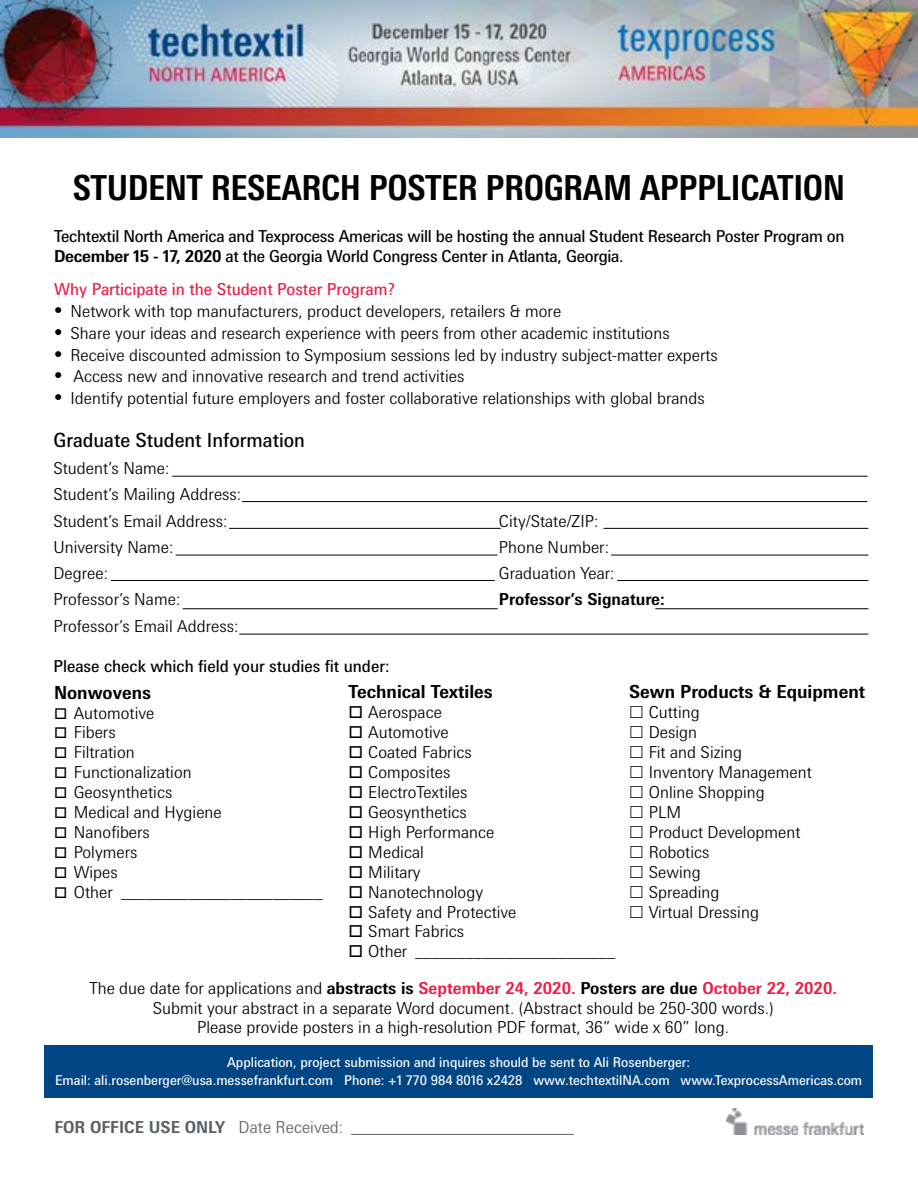
<style>
.page{position:relative;width:918px;height:1188px;background:#fff}
.page>*{position:absolute;margin:0;border:0;box-sizing:border-box;transform-origin:0 0}
.t1{font:700 condensed 34.5px "Messe Univers";letter-spacing:-.015em;color:#000101}
.t2{font:19.5px "Messe Univers";color:#000}
.t3{font:700 18px "Messe Univers";color:#000}
.t4{font:300 16.5px/20px "Messe Univers";color:#000}
.t5{font:16.5px/19.8px "Messe Univers";letter-spacing:-.015em;color:#000}
.t6{font:16.5px "Messe Univers";color:#eb1f47}
.t7{font:700 16.5px "Messe Univers";color:#576066}
.t8{font:700 16.5px "Messe Univers";color:#000}
.t9{font:300 16.35px "Messe Univers";color:#000}
.t10{font:13.5px/18px "Messe Univers";color:#fff;text-align:center}
.s1{font-weight:700}
.s2{font-size:16.5px}
.s3{font-weight:700;color:#eb1f47}
.s4{font-weight:300}
</style>
<div class="page">
<div style="left:44px;top:1045px;width:829px;height:53px;background:#004584"></div>
<img style="left:726px;top:1108px;width:138px;height:26px">
<hr style="left:172px;top:476px;width:695px;height:1px;background:#000">
<hr style="left:242px;top:501px;width:625px;height:1px;background:#000">
<hr style="left:229px;top:528px;width:272px;height:1px;background:#000">
<hr style="left:603px;top:528px;width:265px;height:1px;background:#000">
<hr style="left:176px;top:555px;width:321px;height:1px;background:#000">
<hr style="left:611px;top:555px;width:257px;height:1px;background:#000">
<hr style="left:111px;top:580px;width:384px;height:1px;background:#000">
<hr style="left:617px;top:580px;width:251px;height:1px;background:#000">
<hr style="left:183px;top:608px;width:315px;height:1px;background:#000">
<hr style="left:655px;top:608px;width:213px;height:1px;background:#000">
<hr style="left:239px;top:634px;width:629px;height:1px;background:#000">
<hr style="left:351px;top:1134px;width:223px;height:1px;background:#576066">
<img style="left:0;top:0;width:918px;height:138px">
<h1 class="t1" style="left:73px;top:167px;width:774px">STUDENT RESEARCH POSTER PROGRAM APPPLICATION</h1>
<p class="t5" style="left:54px;top:226px;width:792px">Techtextil North America and Texprocess Americas will be hosting the annual Student Research Poster Program on<br><span class="s1">December 15 - 17, 2020</span> at the Georgia World Congress Center in Atlanta, Georgia.</p>
<p class="t6" style="left:54px;top:279px;width:343px">Why Participate in the Student Poster Program?</p>
<p class="t4" style="left:54px;top:301px;width:509px">• Network with top manufacturers, product developers, retailers &amp; more</p>
<p class="t4" style="left:54px;top:323px;width:617px">• Share your ideas and research experience with peers from other academic institutions</p>
<p class="t4" style="left:54px;top:344px;width:665px">• Receive discounted admission to Symposium sessions led by industry subject-matter experts</p>
<p class="t4" style="left:54px;top:366px;width:412px">• Access new and innovative research and trend activities</p>
<p class="t4" style="left:54px;top:388px;width:652px">• Identify potential future employers and foster collaborative relationships with global brands</p>
<p class="t2" style="left:53px;top:428px;width:253px">Graduate Student Information</p>
<p class="t4" style="left:53px;top:455px;width:189px;line-height:26.2px">Student’s Name:<br>Student’s Mailing Address:<br>Student’s Email Address:</p>
<p class="t4" style="left:499px;top:510px;width:101px">City/State/ZIP:</p>
<p class="t4" style="left:53px;top:537px;width:122px">University Name:</p>
<p class="t4" style="left:499px;top:537px;width:112px">Phone Number:</p>
<p class="t4" style="left:53px;top:563px;width:56px">Degree:</p>
<p class="t4" style="left:499px;top:563px;width:117px">Graduation Year:</p>
<p class="t4" style="left:53px;top:589px;width:128px">Professor’s Name:</p>
<p class="t8" style="left:499px;top:589px;width:167px">Professor’s Signature:</p>
<p class="t4" style="left:53px;top:616px;width:187px">Professor’s Email Address:</p>
<p class="t5" style="left:53px;top:656px;width:337px">Please check which field your studies fit under:</p>
<p class="t3" style="left:629px;top:681px;width:238px">Sewn Products &amp; Equipment</p>
<p class="t4" style="left:649px;top:702px;width:165px">Cutting<br>Design<br>Fit and Sizing<br>Inventory Management<br>Online Shopping<br>PLM<br>Product Development<br>Robotics<br>Sewing<br>Spreading<br>Virtual Dressing</p>
<p class="t3" style="left:349px;top:681px;width:146px">Technical Textiles</p>
<p class="t4" style="left:349px;top:702px;width:95px">□ Aerospace</p>
<p class="t4" style="left:349px;top:722px;width:102px">□ Automotive</p>
<p class="t4" style="left:349px;top:742px;width:125px">□ Coated Fabrics</p>
<p class="t4" style="left:349px;top:762px;width:103px">□ Composites</p>
<p class="t4" style="left:349px;top:782px;width:120px">□ ElectroTextiles</p>
<p class="t4" style="left:349px;top:802px;width:120px">□ Geosynthetics</p>
<p class="t4" style="left:349px;top:822px;width:147px">□ High Performance</p>
<p class="t4" style="left:349px;top:842px;width:77px">□ Medical</p>
<p class="t4" style="left:349px;top:862px;width:74px">□ Military</p>
<p class="t4" style="left:349px;top:882px;width:136px">□ Nanotechnology</p>
<p class="t4" style="left:349px;top:901px;width:169px">□ Safety and Protective</p>
<p class="t4" style="left:349px;top:921px;width:117px">□ Smart Fabrics</p>
<p class="t9" style="left:349px;top:942px;width:268px">□ <span class="s2">Other</span> ________________________</p>
<p class="t4" style="left:89px;top:978px;width:749px;text-align:center">The due date for applications and <span class="s1">abstracts is</span> <span class="s3">September 24, 2020.</span> <span class="s1">Posters are due</span> <span class="s3">October 22, 2020.<br></span>Submit your abstract in a separate Word document. (Abstract should be 250-300 words.)<br>Please provide posters in a high-resolution PDF format, 36” wide x 60” long.</p>
<p class="t3" style="left:54px;top:681px;width:99px">Nonwovens</p>
<p class="t4" style="left:54px;top:702px;width:102px">□ Automotive</p>
<p class="t4" style="left:54px;top:722px;width:63px">□ Fibers</p>
<p class="t4" style="left:54px;top:742px;width:82px">□ Filtration</p>
<p class="t4" style="left:54px;top:762px;width:139px">□ Functionalization</p>
<p class="t4" style="left:54px;top:782px;width:120px">□ Geosynthetics</p>
<p class="t4" style="left:54px;top:802px;width:169px">□ Medical and Hygiene</p>
<p class="t4" style="left:54px;top:822px;width:97px">□ Nanofibers</p>
<p class="t4" style="left:54px;top:842px;width:85px">□ Polymers</p>
<p class="t4" style="left:54px;top:862px;width:65px">□ Wipes</p>
<p class="t4" style="left:54px;top:882px;width:270px">□ Other ________________________</p>
<p class="t10" style="left:55px;top:1053px;width:809px">Application, project submission and inquires should be sent to Ali Rosenberger:<br>Email: ali.rosenberger@usa.messefrankfurt.com Phone: +1 770 984 8016 x2428 www.techtextilNA.com www.TexprocessAmericas.com</p>
<p class="t7" style="left:54px;top:1117px;width:290px">FOR OFFICE USE ONLY <span class="s4">Date Received:</span></p>
</div>
